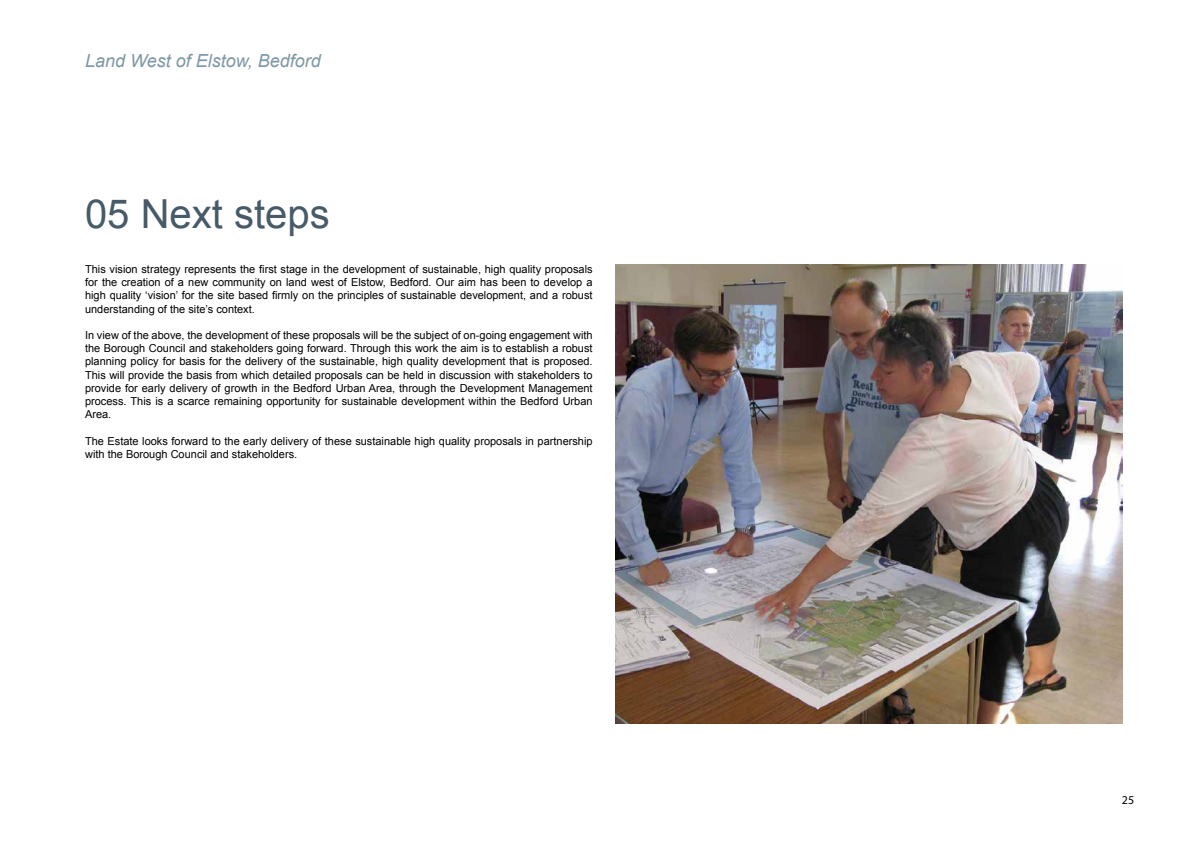
<style>
.page{position:relative;width:1191px;height:842px;background:#fff}
.page>*{position:absolute;margin:0;border:0;box-sizing:border-box;transform-origin:0 0}
.t1{font:40px "Arial";color:#475a68}
.t2{font:italic 18px "Arial";color:#7e98a6}
.t3{font:12px "Myriad Pro";color:#000}
.t4{font:11px/13.2px "Arial";color:#000;text-align:justify}
</style>
<div class="page">
<img style="left:615px;top:265px;width:507px;height:458px">
<h2 class="t2" style="left:85px;top:49px;width:237px">Land West of Elstow, Bedford</h2>
<h1 class="t1" style="left:85px;top:187px;width:246px">05 Next steps</h1>
<p class="t4" style="left:85px;top:263px;width:509px">This vision strategy represents the first stage in the development of sustainable, high quality proposals for the creation of a new community on land west of Elstow, Bedford. Our aim has been to develop a high quality ‘vision’ for the site based firmly on the principles of sustainable development, and a robust understanding of the site’s context.</p>
<p class="t4" style="left:85px;top:329px;width:509px">In view of the above, the development of these proposals will be the subject of on-going engagement with the Borough Council and stakeholders going forward. Through this work the aim is to establish a robust planning policy for basis for the delivery of the sustainable, high quality development that is proposed.<br>This will provide the basis from which detailed proposals can be held in discussion with stakeholders to provide for early delivery of growth in the Bedford Urban Area, through the Development Management process. This is a scarce remaining opportunity for sustainable development within the Bedford Urban Area.</p>
<p class="t4" style="left:85px;top:434px;width:509px">The Estate looks forward to the early delivery of these sustainable high quality proposals in partnership with the Borough Council and stakeholders.</p>
<p class="t3" style="left:1122px;top:793px;width:14px">25</p>
</div>
